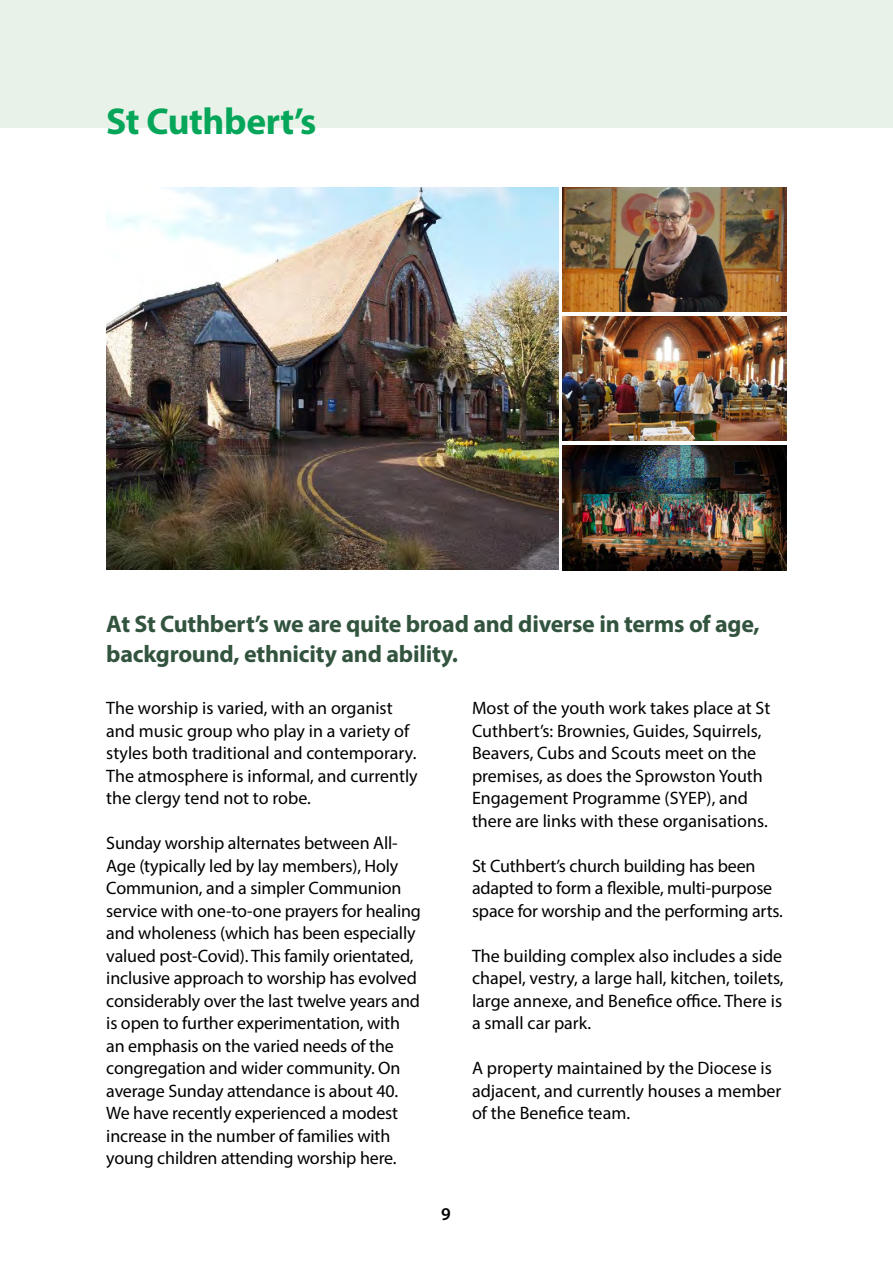
<style>
.page{position:relative;width:893px;height:1263px;background:#fff}
.page>*{position:absolute;margin:0;border:0;box-sizing:border-box;transform-origin:0 0}
.t1{font:700 37.5px "Myriad Pro";letter-spacing:-.01em;color:#05a65a}
.t2{font:700 24px/30px "Myriad Pro";letter-spacing:-.01em;color:#32543e}
.t3{font:18px/22.5px "Myriad Pro";letter-spacing:-.01em;color:#000}
.t4{font:600 18px "Myriad Pro";color:#000}
</style>
<div class="page">
<div style="left:0;top:0;width:893px;height:128px;background:#e8f2e8"></div>
<img style="left:106px;top:187px;width:452px;height:383px">
<img style="left:563px;top:445px;width:224px;height:125px">
<img style="left:563px;top:316px;width:224px;height:125px">
<img style="left:563px;top:187px;width:224px;height:125px">
<h1 class="t1" style="left:106px;top:97px;width:212px">St Cuthbert’s</h1>
<h2 class="t2" style="left:106px;top:608px;width:655px">At St Cuthbert’s we are quite broad and diverse in terms of age, background, ethnicity and ability.</h2>
<p class="t3" style="left:106px;top:697px;width:313px">The worship is varied, with an organist and music group who play in a variety of styles both traditional and contemporary.<br>The atmosphere is informal, and currently the clergy tend not to robe.</p>
<p class="t3" style="left:106px;top:832px;width:316px">Sunday worship alternates between All-Age (typically led by lay members), Holy Communion, and a simpler Communion service with one-to-one prayers for healing and wholeness (which has been especially valued post-Covid). This family orientated, inclusive approach to worship has evolved considerably over the last twelve years and is open to further experimentation, with an emphasis on the varied needs of the congregation and wider community. On average Sunday attendance is about 40.<br>We have recently experienced a modest increase in the number of families with young children attending worship here.</p>
<p class="t3" style="left:472px;top:697px;width:300px">Most of the youth work takes place at St Cuthbert’s: Brownies, Guides, Squirrels, Beavers, Cubs and Scouts meet on the premises, as does the Sprowston Youth Engagement Programme (SYEP), and there are links with these organisations.</p>
<p class="t3" style="left:472px;top:854px;width:312px">St Cuthbert’s church building has been adapted to form a flexible, multi-purpose space for worship and the performing arts.</p>
<p class="t3" style="left:472px;top:944px;width:313px;text-align:justify">The building complex also includes a side chapel, vestry, a large hall, kitchen, toilets, large annexe, and Benefice office. There is a small car park.</p>
<p class="t3" style="left:472px;top:1057px;width:311px">A property maintained by the Diocese is adjacent, and currently houses a member of the Benefice team.</p>
<p class="t4" style="left:441px;top:1203px;width:11px">9</p>
</div>
